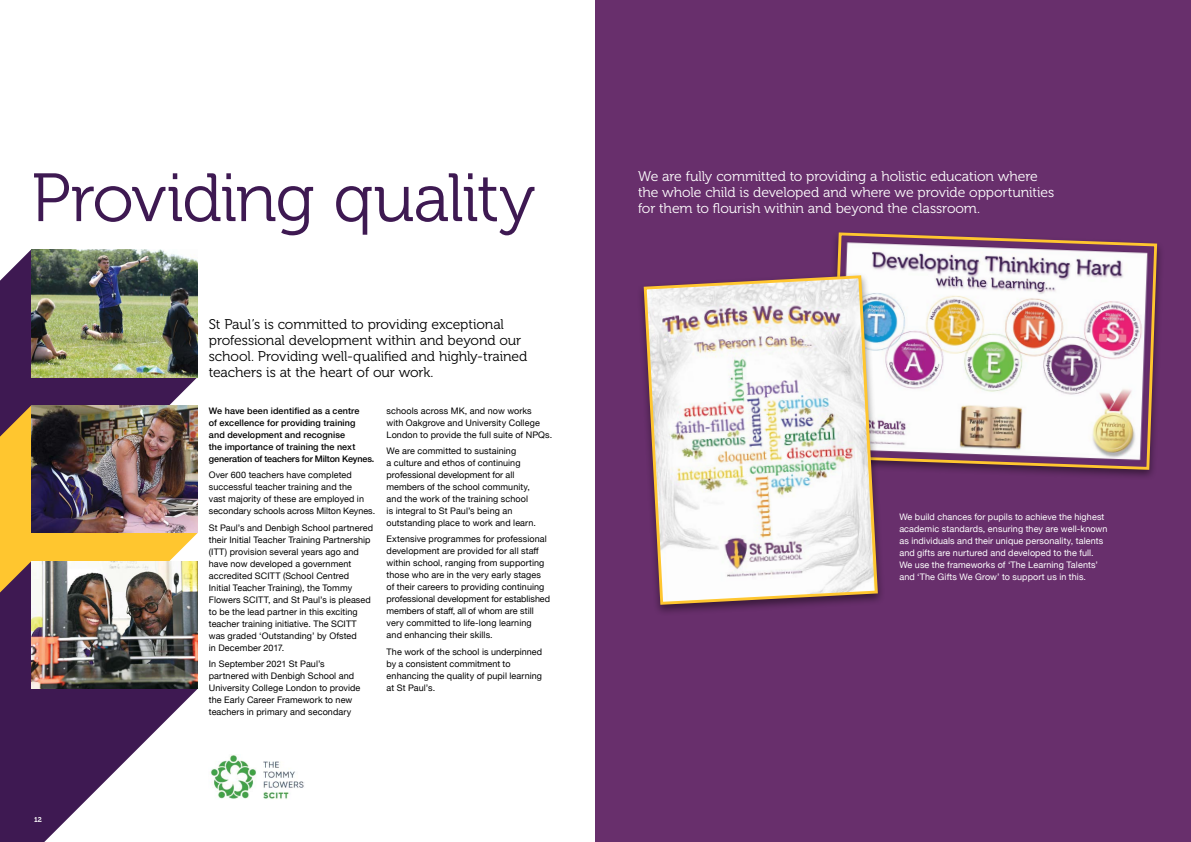
<style>
.page{position:relative;width:1191px;height:842px;background:#fff}
.page>*{position:absolute;margin:0;border:0;box-sizing:border-box;transform-origin:0 0}
.t1{font:68px "Museo 300";letter-spacing:-.025em;color:#3e1952}
.t2{font:14px/16px "Museo 300";letter-spacing:-.01em;color:#000}
.t3{font:14px/16px "Museo 300";letter-spacing:-.01em;color:#fff}
.t4{font:9px/12px "Helvetica Neue";letter-spacing:.01em;color:#000}
.t5{font:9px/12px "Helvetica Neue";letter-spacing:.01em;color:#fff}
.t6{font:500 9px/12px "Helvetica Neue";letter-spacing:.01em;color:#000}
.t7{font:7px "Museo 700";color:#fff}
</style>
<div class="page">
<svg style="left:0;top:250px;width:197px;height:155px;background:#513062"></svg>
<svg style="left:0;top:405px;width:197px;height:156px;background:#f4be38"></svg>
<svg style="left:0;top:561px;width:197px;height:281px;fill:#3e1952"></svg>
<img style="left:31px;top:249px;width:166px;height:128px">
<img style="left:31px;top:405px;width:166px;height:128px">
<img style="left:31px;top:561px;width:166px;height:128px">
<img style="left:211px;top:755px;width:93px;height:44px">
<div style="left:595px;top:0;width:596px;height:842px;background:#682f6c"></div>
<div style="left:823px;top:229px;width:341px;height:252px;background:#000;opacity:.45"></div>
<img style="left:829px;top:231px;width:329px;height:240px">
<div style="left:636px;top:272px;width:249px;height:344px;background:#000;opacity:.45"></div>
<img style="left:642px;top:274px;width:237px;height:332px">
<h1 class="t1" style="left:31px;top:161px;width:506px">Providing quality</h1>
<p class="t7" style="left:34px;top:815px;width:9px">12</p>
<h2 class="t2" style="left:209px;top:316px;width:320px">St Paul’s is committed to providing exceptional professional development within and beyond our school. Providing well-qualified and highly-trained teachers is at the heart of our work.</h2>
<p class="t4" style="left:386px;top:405px;width:167px">schools across MK, and now works<br>with Oakgrove and University College<br>London to provide the full suite of NPQs.</p>
<p class="t4" style="left:386px;top:445px;width:151px">We are committed to sustaining<br>a culture and ethos of continuing professional development for all members of the school community, and the work of the training school is integral to St Paul’s being an outstanding place to work and learn.</p>
<p class="t4" style="left:386px;top:534px;width:165px">Extensive programmes for professional development are provided for all staff within school, ranging from supporting those who are in the very early stages of their careers to providing continuing professional development for established members of staff, all of whom are still very committed to life-long learning<br>and enhancing their skills.</p>
<p class="t4" style="left:386px;top:646px;width:157px">The work of the school is underpinned by a consistent commitment to enhancing the quality of pupil learning at St Paul’s.</p>
<p class="t6" style="left:209px;top:404px;width:167px">We have been identified as a centre<br>of excellence for providing training<br>and development and recognise<br>the importance of training the next generation of teachers for Milton Keynes.</p>
<p class="t4" style="left:209px;top:470px;width:168px">Over 600 teachers have completed successful teacher training and the<br>vast majority of these are employed in secondary schools across Milton Keynes.</p>
<p class="t4" style="left:209px;top:522px;width:166px">St Paul’s and Denbigh School partnered their Initial Teacher Training Partnership (ITT) provision several years ago and have now developed a government accredited SCITT (School Centred<br>Initial Teacher Training), the Tommy Flowers SCITT, and St Paul’s is pleased to be the lead partner in this exciting teacher training initiative. The SCITT was graded ‘Outstanding’ by Ofsted<br>in December 2017.</p>
<p class="t4" style="left:209px;top:658px;width:153px">In September 2021 St Paul’s partnered with Denbigh School and University College London to provide the Early Career Framework to new teachers in primary and secondary</p>
<h2 class="t3" style="left:638px;top:168px;width:418px">We are fully committed to providing a holistic education where the whole child is developed and where we provide opportunities for them to flourish within and beyond the classroom.</h2>
<p class="t5" style="left:899px;top:512px;width:209px">We build chances for pupils to achieve the highest academic standards, ensuring they are well-known as individuals and their unique personality, talents and gifts are nurtured and developed to the full.<br>We use the frameworks of ‘The Learning Talents’ and ‘The Gifts We Grow’ to support us in this.</p>
</div>
